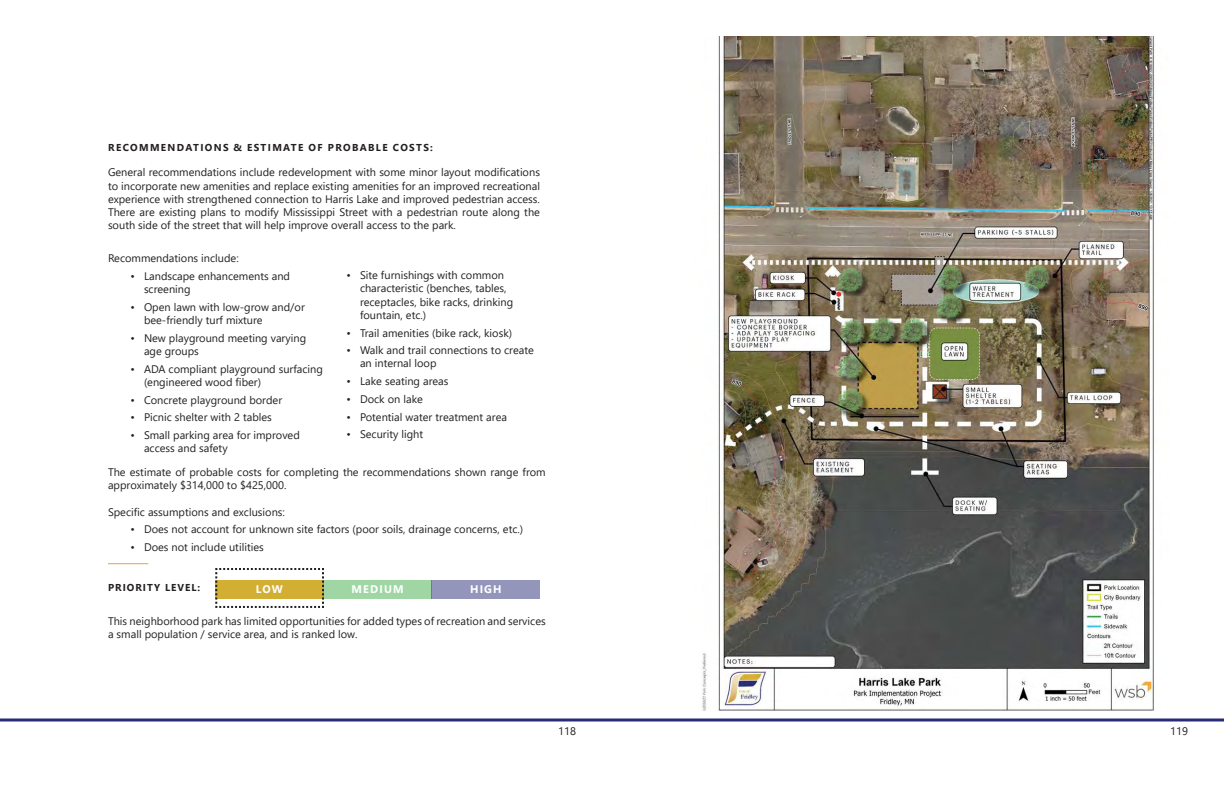
<style>
.page{position:relative;width:1224px;height:792px;background:#fff}
.page>*{position:absolute;margin:0;border:0;box-sizing:border-box;transform-origin:0 0}
.Body_Text{font:11px/13.2px "Segoe UI";color:#231f20}
.Section_Headers{font:700 11px "Segoe UI";letter-spacing:.1em;color:#fff}
.Body_Text-2{font:700 10px "Segoe UI";letter-spacing:.135em;color:#231f20}
.Body_Text-3{font:700 10px "Segoe UI";letter-spacing:.1em;color:#231f20}
</style>
<div class="page">
<svg style="left:612px;top:718px;width:612px;height:4px;background:#5e5f99"></svg>
<svg style="left:0;top:718px;width:612px;height:4px;background:#5e5f99"></svg>
<img style="left:702px;top:36px;width:453px;height:675px">
<hr style="left:108px;top:563px;width:40px;height:1px;background:#d2af33">
<div style="left:324px;top:580px;width:108px;height:19px;background:#9fd6a4"></div>
<div style="left:432px;top:580px;width:108px;height:19px;background:#9495bb"></div>
<svg style="left:215px;top:568px;width:109px;height:40px"></svg>
<p class="Body_Text-2" style="left:108px;top:138px;width:326px">RECOMMENDATIONS &amp; ESTIMATE OF PROBABLE COSTS:</p>
<p class="Body_Text" style="left:108px;top:165px;width:434px;text-align:justify">General recommendations include redevelopment with some minor layout modifications to incorporate new amenities and replace existing amenities for an improved recreational experience with strengthened connection to Harris Lake and improved pedestrian access.<br>There are existing plans to modify Mississippi Street with a pedestrian route along the south side of the street that will help improve overall access to the park.</p>
<p class="Body_Text" style="left:108px;top:251px;width:132px">Recommendations include:</p>
<p class="Body_Text" style="left:144px;top:268px;width:148px;text-indent:-14px">• Landscape enhancements and screening</p>
<p class="Body_Text" style="left:144px;top:299px;width:162px;text-indent:-14px">• Open lawn with low-grow and/or bee-friendly turf mixture</p>
<p class="Body_Text" style="left:144px;top:330px;width:164px;text-indent:-14px">• New playground meeting varying age groups</p>
<p class="Body_Text" style="left:144px;top:361px;width:180px;text-indent:-14px">• ADA compliant playground surfacing (engineered wood fiber)</p>
<p class="Body_Text" style="left:130px;top:392px;width:153px">• Concrete playground border</p>
<p class="Body_Text" style="left:130px;top:410px;width:143px">• Picnic shelter with 2 tables</p>
<p class="Body_Text" style="left:144px;top:427px;width:157px;text-indent:-14px">• Small parking area for improved access and safety</p>
<p class="Body_Text" style="left:360px;top:268px;width:155px;text-indent:-14px">• Site furnishings with common characteristic (benches, tables, receptacles, bike racks, drinking fountain, etc.)</p>
<p class="Body_Text" style="left:346px;top:325px;width:167px">• Trail amenities (bike rack, kiosk)</p>
<p class="Body_Text" style="left:360px;top:343px;width:175px;text-indent:-14px">• Walk and trail connections to create an internal loop</p>
<p class="Body_Text" style="left:346px;top:374px;width:104px">• Lake seating areas</p>
<p class="Body_Text" style="left:346px;top:391px;width:78px">• Dock on lake</p>
<p class="Body_Text" style="left:346px;top:409px;width:162px">• Potential water treatment area</p>
<p class="Body_Text" style="left:346px;top:427px;width:78px">• Security light</p>
<p class="Body_Text" style="left:108px;top:465px;width:439px">The estimate of probable costs for completing the recommendations shown range from approximately $314,000 to $425,000.</p>
<p class="Body_Text" style="left:108px;top:504px;width:178px">Specific assumptions and exclusions:</p>
<p class="Body_Text" style="left:130px;top:522px;width:394px">• Does not account for unknown site factors (poor soils, drainage concerns, etc.)</p>
<p class="Body_Text" style="left:130px;top:540px;width:135px">• Does not include utilities</p>
<p class="Body_Text-3" style="left:108px;top:578px;width:94px">PRIORITY LEVEL:</p>
<p class="Section_Headers" style="left:256px;top:579px;width:28px">LOW</p>
<p class="Section_Headers" style="left:352px;top:579px;width:53px">MEDIUM</p>
<p class="Section_Headers" style="left:470px;top:579px;width:33px">HIGH</p>
<p class="Body_Text" style="left:108px;top:613px;width:439px">This neighborhood park has limited opportunities for added types of recreation and services a small population / service area, and is ranked low.</p>
<p class="Body_Text" style="left:558px;top:724px;width:19px">118</p>
<p class="Body_Text" style="left:1170px;top:724px;width:19px">119</p>
</div>
